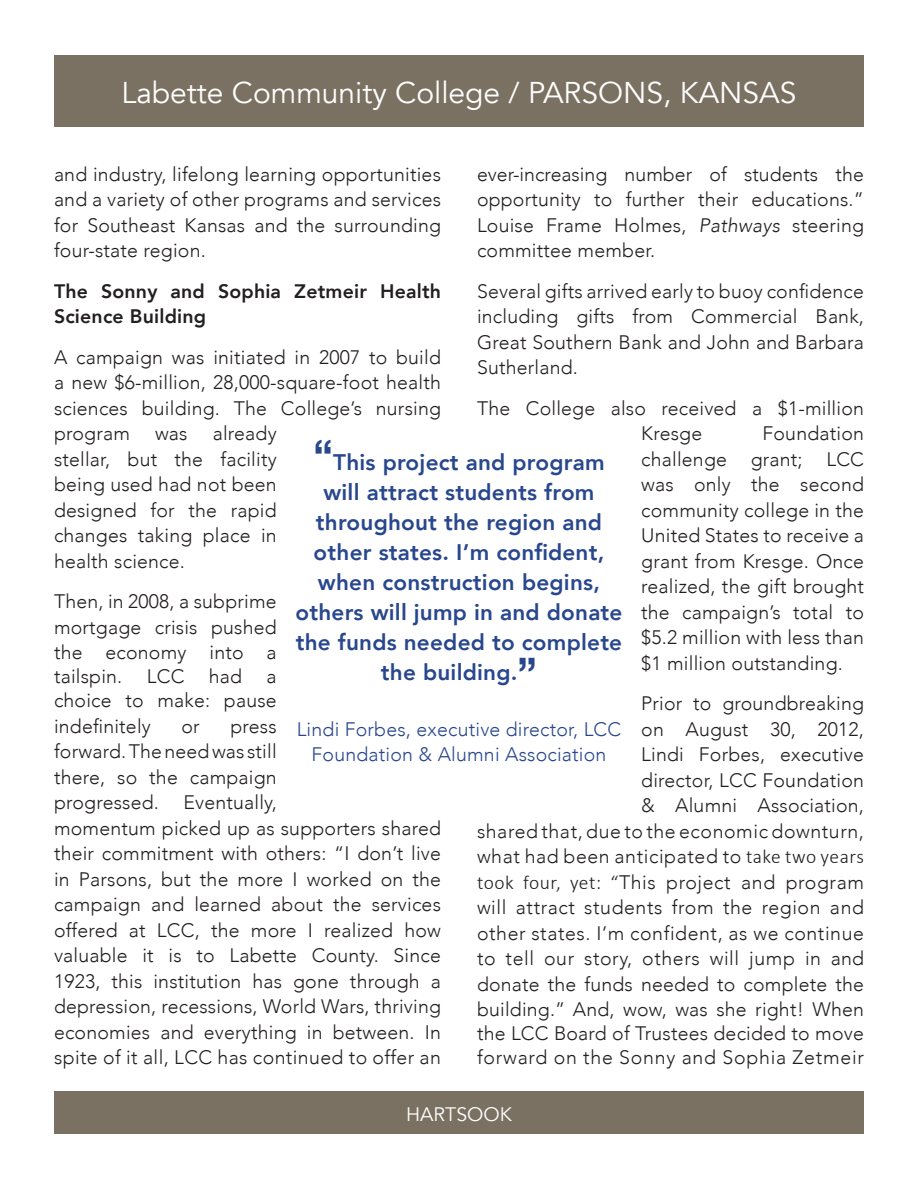
<style>
.page{position:relative;width:918px;height:1188px;background:#fff}
.page>*{position:absolute;margin:0;border:0;box-sizing:border-box;transform-origin:0 0}
.t1{font:30px "Avenir";color:#fff}
.t2{font:800 22.5px/30px "Avenir";letter-spacing:.01em;color:#28478d;text-align:center}
.t3{font:300 19.5px/25.5px "Avenir";letter-spacing:.01em;color:#231f20;text-align:justify}
.t4{font:300 19.5px/25.5px "Avenir";letter-spacing:.01em;color:#28478d;text-align:center}
.t5{font:800 19.5px/25.5px "Avenir";letter-spacing:.01em;color:#231f20}
.t6{font:19.5px "Avenir";color:#fff}
.s1{font-family:"Calibri"}
.s2{font-family:"Helvetica Neue";font-weight:700;font-size:42px}
</style>
<div class="page">
<div style="left:54px;top:55px;width:810px;height:72px;background:#7a7162"></div>
<div style="left:54px;top:1092px;width:810px;height:42px;background:#7a7162"></div>
<p class="t1" style="left:121px;top:74px;width:677px">Labette Community College / PARSONS, KANSAS</p>
<p class="t3" style="left:54px;top:161px;width:389px">and industry, lifelong learning opportunities and a variety of other programs and services for Southeast Kansas and the surrounding four-state region.</p>
<p class="t5" style="left:54px;top:278px;width:389px">The Sonny and Sophia Zetmeir Health<br>Science Building</p>
<p class="t3" style="left:54px;top:344px;width:389px">A campaign was initiated in 2007 to build a new $6-million, 28,000-square-foot health sciences building. The College’s nursing program</p>
<p class="t3" style="left:477px;top:161px;width:389px">ever-increasing number of students the opportunity to further their educations.” Louise Frame Holmes, Pathways steering committee member.</p>
<p class="t3" style="left:477px;top:278px;width:389px">Several gifts arrived early to buoy confidence including gifts from Commercial Bank, Great Southern Bank and John and Barbara Sutherland.</p>
<p class="t3" style="left:477px;top:395px;width:388px;text-align:center">The College also received a $1-million<br>Kresge</p>
<p class="t3" style="left:54px;top:421px;width:224px;text-indent:159px">already stellar, but the facility being used had not been designed for the rapid changes taking place in health science.</p>
<p class="t3" style="left:54px;top:589px;width:224px;line-height:25px">Then, in 2008, a subprime mortgage crisis pushed the economy into a tailspin.</p>
<p class="t3" style="left:641px;top:421px;width:224px;text-indent:121px">Foundation challenge grant; LCC was only the second community college in the United States to receive a grant from Kresge. Once realized, the gift brought the campaign’s total to $5.2 million with less than $1 million outstanding.</p>
<p class="t3" style="left:477px;top:691px;width:389px;text-align:right">Prior to groundbreaking<br>on August 30, 2012,<br>Lindi Forbes, executive<br>director, LCC Foundation<br>&amp; Alumni Association,<br>shared that, due to the economic downturn, what had been anticipated to <span class="s1">take two years took four, yet: “</span>This project and program will attract students from the region and other states. I’m confident, as we continue to tell our story, others will jump in and donate the funds needed to complete the building.” And, wow, was she right! When the LCC Board of Trustees decided to move forward on the Sonny and Sophia Zetmeir</p>
<p class="t3" style="left:155px;top:421px;width:34px">was</p>
<p class="t2" style="left:295px;top:448px;width:329px"><span class="s2">“</span>This project and program will attract students from throughout the region and other states. I’m confident, when construction begins, others will jump in and donate the funds needed to complete the building.<span class="s2">”</span></p>
<p class="t4" style="left:297px;top:716px;width:326px">Lindi Forbes, executive director, LCC<br>Foundation &amp; Alumni Association</p>
<p class="t3" style="left:147px;top:664px;width:39px">LCC</p>
<p class="t3" style="left:209px;top:664px;width:35px">had</p>
<p class="t3" style="left:54px;top:664px;width:224px;line-height:24.8px;text-indent:213px">a choice to make: pause indefinitely</p>
<p class="t3" style="left:54px;top:713px;width:224px;text-indent:176px">press forward. The need was still there, so the campaign progressed.</p>
<p class="t3" style="left:182px;top:713px;width:20px">or</p>
<p class="t3" style="left:54px;top:790px;width:389px;text-align:left;text-indent:129px">Eventually,<br>momentum picked up as supporters shared their commitment with others: “I don’t live in Parsons, but the more I worked on the campaign and learned about the services offered at LCC, the more I realized how valuable it is to Labette County. Since 1923, this institution has gone through a depression, recessions, World Wars, thriving economies and everything in between. In spite of it all, LCC has continued to offer an</p>
<p class="t6" style="left:406px;top:1102px;width:107px">HARTSOOK</p>
</div>
